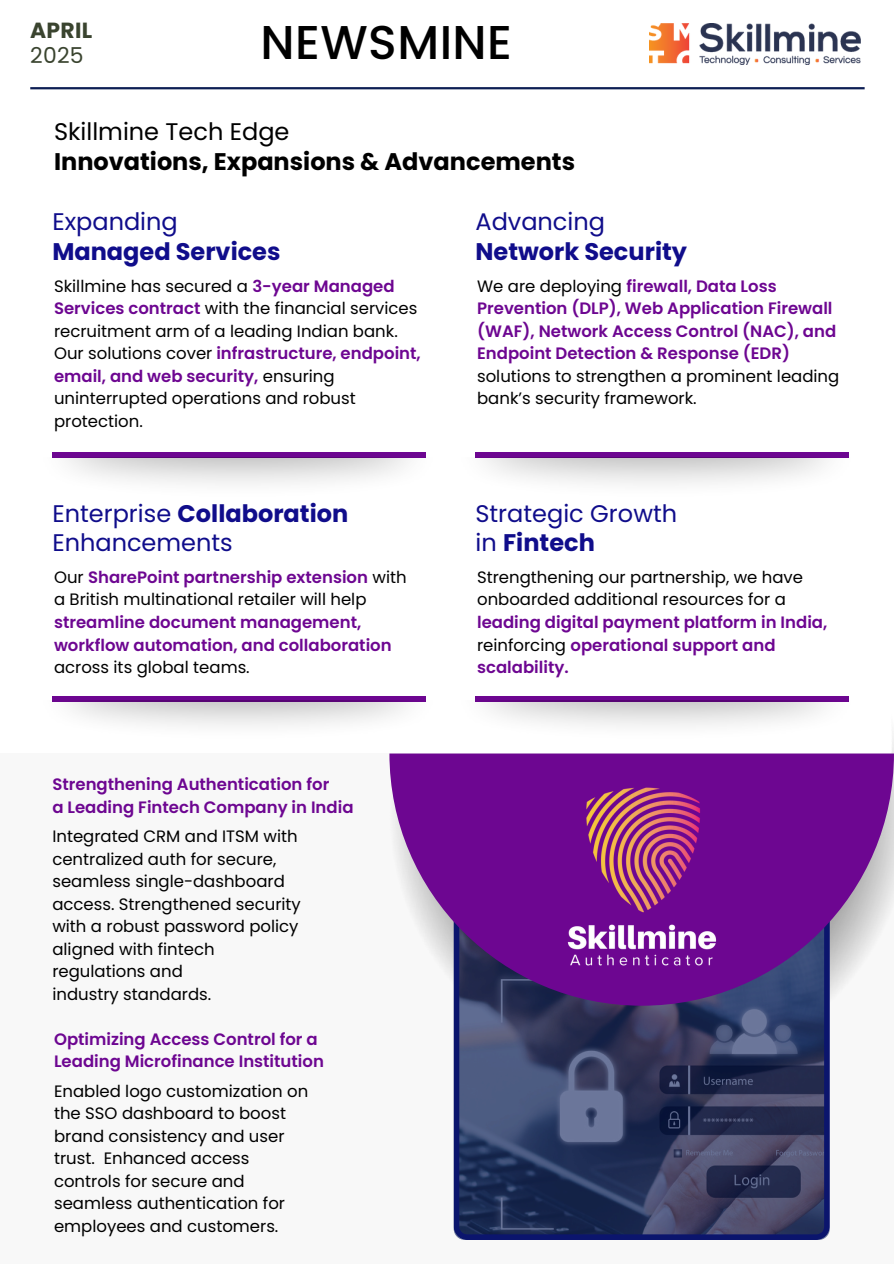
<style>
.page{position:relative;width:894px;height:1264px;background:#fff}
.page>*{position:absolute;margin:0;border:0;box-sizing:border-box;transform-origin:0 0}
.t1{font:500 47.4px "Poppins";letter-spacing:.01em;color:#000}
.t2{font:24px/29.2px "Poppins";color:#100d8b}
.t3{font:700 24px/29.2px "Poppins";color:#000}
.t4{font:700 24px/29.2px "Poppins";color:#100d8b}
.t5{font:700 21.9px/24.8px "Poppins";letter-spacing:.01em;color:#3a442f}
.t6{font:16.5px/22.5px "Poppins";color:#000}
.t7{font:600 16.5px/22.5px "Poppins";color:#6d0691}
.s1{font-weight:400}
.s2{font-weight:600;color:#6d0691}
.s3{font-weight:700}
.s4{font-weight:400;color:#000}
</style>
<div class="page">
<hr style="left:30px;top:87px;width:834px;height:2px;background:#0d1e54">
<img style="left:649px;top:23px;width:211px;height:42px">
<div style="left:52px;top:452px;width:373px;height:6px;background:#6d0691"></div>
<div style="left:52px;top:696px;width:373px;height:5px;background:#6d0691"></div>
<div style="left:475px;top:452px;width:373px;height:6px;background:#6d0691"></div>
<img style="left:52px;top:700px;width:295px;height:26px">
<div style="left:0;top:753px;width:893px;height:510px;background:#f8f8f8"></div>
<img style="left:347px;top:696px;width:546px;height:420px">
<svg style="left:453px;top:823px;width:376px;height:416px;background:#343d63"></svg>
<svg style="left:389px;top:753px;width:504px;height:252px;background:#7e389d"></svg>
<img style="left:553px;top:771px;width:177px;height:216px">
<p class="t5" style="left:30px;top:18px;width:63px">APRIL<br><span class="s1">2025</span></p>
<h4 class="t1" style="left:260px;top:9px;width:253px">NEWSMINE</h4>
<p class="t3" style="left:54px;top:117px;width:522px"><span class="s1">Skillmine Tech Edge<br></span>Innovations, Expansions &amp; Advancements</p>
<p class="t4" style="left:52px;top:207px;width:229px"><span class="s1">Expanding<br></span>Managed Services</p>
<p class="t6" style="left:54px;top:274px;width:365px">Skillmine has secured a <span class="s2">3-year Managed<br>Services contract</span> with the financial services recruitment arm of a leading Indian bank.</p>
<h3 class="t6" style="left:54px;top:342px;width:368px">Our solutions cover <span class="s2">infrastructure, endpoint, email, and web security,</span> ensuring uninterrupted operations and robust protection.</h3>
<p class="t2" style="left:52px;top:499px;width:297px">Enterprise <span class="s3">Collaboration<br></span>Enhancements</p>
<p class="t7" style="left:54px;top:566px;width:354px"><span class="s4">Our</span> SharePoint partnership extension <span class="s4">with a British multinational retailer will help </span>streamline document management, workflow automation, and collaboration <span class="s4">across its global teams.</span></p>
<h3 class="t7" style="left:52px;top:773px;width:302px">Strengthening Authentication for<br>a Leading Fintech Company in India</h3>
<h2 class="t6" style="left:52px;top:825px;width:247px">Integrated CRM and ITSM with</h2>
<h1 class="t6" style="left:52px;top:847px;width:225px">centralized auth for secure,</h1>
<p class="t6" style="left:52px;top:870px;width:234px">seamless single-dashboard</p>
<p class="t6" style="left:52px;top:892px;width:250px">access. Strengthened security</p>
<h3 class="t6" style="left:52px;top:915px;width:247px">with a robust password policy</h3>
<h3 class="t6" style="left:52px;top:937px;width:164px">aligned with fintech</h3>
<p class="t6" style="left:52px;top:960px;width:132px">regulations and</p>
<p class="t6" style="left:52px;top:982px;width:160px">industry standards.</p>
<h3 class="t7" style="left:54px;top:1027px;width:271px">Optimizing Access Control for a<br>Leading Microfinance Institution</h3>
<p class="t6" style="left:54px;top:1079px;width:256px">Enabled logo customization on</p>
<p class="t6" style="left:54px;top:1102px;width:233px">the SSO dashboard to boost brand consistency and user trust. Enhanced access controls for secure and seamless authentication for employees and customers.</p>
<p class="t4" style="left:475px;top:207px;width:213px"><span class="s1">Advancing<br></span>Network Security</p>
<p class="t7" style="left:477px;top:274px;width:363px"><span class="s4">We are deploying</span> firewall, Data Loss Prevention (DLP), Web Application Firewall (WAF), Network Access Control (NAC), and Endpoint Detection &amp; Response (EDR) <span class="s4">solutions to strengthen a prominent leading bank’s security framework.</span></p>
<p class="t2" style="left:475px;top:499px;width:203px">Strategic Growth in <span class="s3">Fintech</span></p>
<p class="t6" style="left:477px;top:566px;width:351px">Strengthening our partnership, we have onboarded additional resources for a <span class="s2">leading digital payment platform in India, </span>reinforcing <span class="s2">operational support and scalability.</span></p>
</div>
